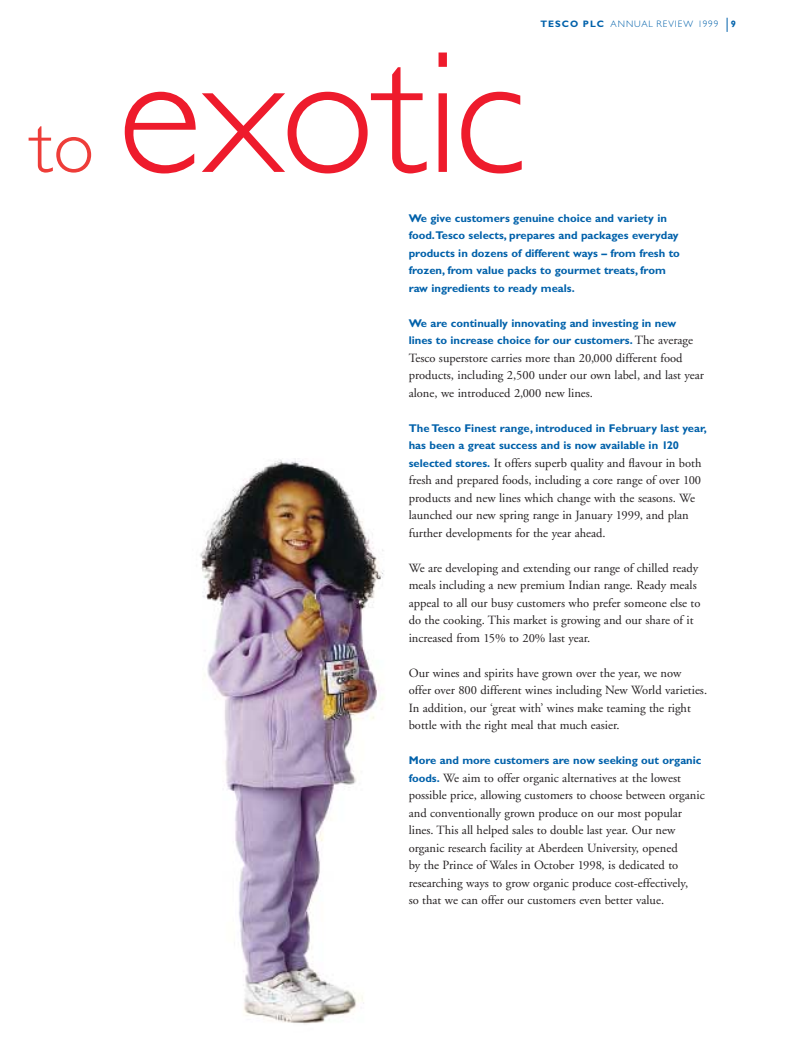
<style>
.page{position:relative;width:798px;height:1053px;background:#fff}
.page>*{position:absolute;margin:0;border:0;box-sizing:border-box;transform-origin:0 0}
.t1{font:300 175px "Gill Sans";letter-spacing:-.005em;color:#ee1b2c}
.t2{font:300 76.25px "Gill Sans";color:#ee3d39}
.t3{font:12.5px/17.5px "Adobe Garamond";color:#231f20}
.t4{font:700 11.25px/17.5px "Gill Sans";color:#0161aa}
.t5{font:300 9.38px "Gill Sans";letter-spacing:.1em;color:#0161aa}
.t6{font:700 9.38px "Gill Sans";color:#0161aa}
.s1{font-weight:700}
.s2{font-family:"Adobe Garamond";font-weight:400;font-size:12.5px;color:#231f20}
.s3{font-family:"Gill Sans";font-weight:700;font-size:11.25px;color:#0161aa}
</style>
<div class="page">
<svg style="left:726px;top:18px;width:1px;height:14px"></svg>
<img style="left:200px;top:458px;width:184px;height:566px">
<h2 class="t2" style="left:30px;top:120px;width:66px">to</h2>
<h1 class="t1" style="left:118px;top:52px;width:410px">exotic</h1>
<p class="t5" style="left:540px;top:21px;width:180px"><span class="s1">TESCO PLC</span> ANNUAL REVIEW 1999</p>
<p class="t6" style="left:731px;top:21px;width:7px">9</p>
<p class="t4" style="left:408px;top:210px;width:273px">We give customers genuine choice and variety in food.Tesco selects, prepares and packages everyday products in dozens of different ways – from fresh to frozen, from value packs to gourmet treats, from raw ingredients to ready meals.</p>
<p class="t4" style="left:408px;top:315px;width:286px">We are continually innovating and investing in new lines to increase choice for our customers. <span class="s2">The average</span></p>
<p class="t3" style="left:408px;top:350px;width:297px">Tesco superstore carries more than 20,000 different food products, including 2,500 under our own label, and last year alone, we introduced 2,000 new lines.</p>
<p class="t4" style="left:408px;top:420px;width:300px">The Tesco Finest range, introduced in February last year, has been a great success and is now available in 120</p>
<p class="t3" style="left:408px;top:455px;width:294px"><span class="s3">selected stores.</span> It offers superb quality and flavour in both fresh and prepared foods, including a core range of over 100 products and new lines which change with the seasons. We launched our new spring range in January 1999, and plan further developments for the year ahead.</p>
<p class="t3" style="left:408px;top:560px;width:293px">We are developing and extending our range of chilled ready meals including a new premium Indian range. Ready meals appeal to all our busy customers who prefer someone else to do the cooking. This market is growing and our share of it increased from 15% to 20% last year.</p>
<p class="t3" style="left:408px;top:665px;width:300px">Our wines and spirits have grown over the year, we now<br>offer over 800 different wines including New World varieties.<br>In addition, our ‘great with’ wines make teaming the right bottle with the right meal that much easier.</p>
<p class="t4" style="left:408px;top:753px;width:294px">More and more customers are now seeking out organic</p>
<p class="t3" style="left:408px;top:770px;width:297px"><span class="s3">foods.</span> We aim to offer organic alternatives at the lowest possible price, allowing customers to choose between organic and conventionally grown produce on our most popular lines. This all helped sales to double last year. Our new organic research facility at Aberdeen University, opened<br>by the Prince of Wales in October 1998, is dedicated to researching ways to grow organic produce cost-effectively,<br>so that we can offer our customers even better value.</p>
</div>
